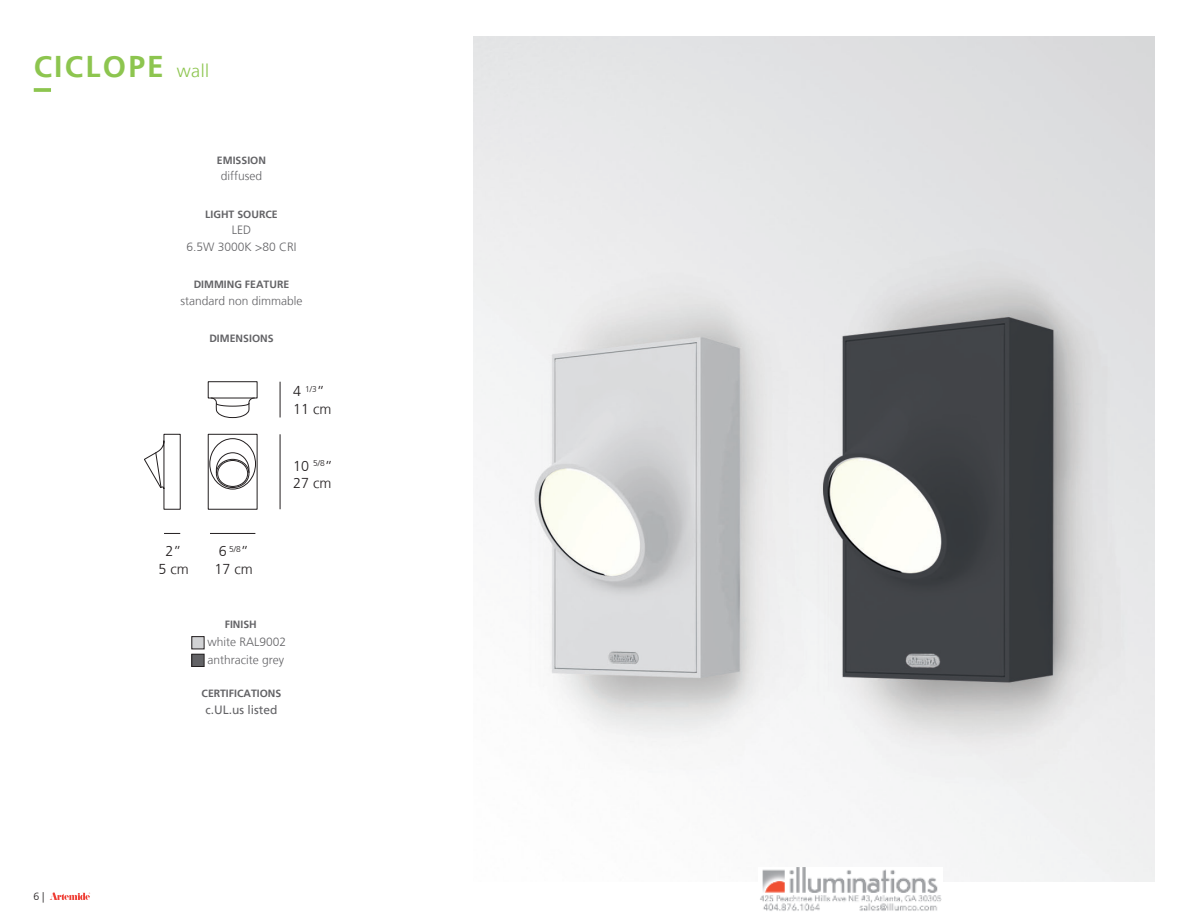
<style>
.page{position:relative;width:1188px;height:918px;background:#fff}
.page>*{position:absolute;margin:0;border:0;box-sizing:border-box;transform-origin:0 0}
.t1{font:700 30px "Frutiger LT";letter-spacing:.075em;color:#8dc54f}
.t2{font:300 14.4px/17.2px "Frutiger LT";color:#231f20}
.Color{font:300 12px "Frutiger LT";color:#636366}
.t3{font:12px "Frutiger LT";color:#636366}
.t4{font:700 10.5px "Frutiger LT";color:#636366}
.t5{font:300 10.5px "Frutiger LT";color:#231f20}
.t6{font:300 8.4px "Frutiger LT";color:#231f20}
.s1{font-weight:300;font-size:18px}
.s2{font-size:14.4px}
</style>
<div class="page">
<hr style="left:34px;top:88px;width:17px;height:4px;background:#93c859">
<img style="left:948px;top:36px;width:206px;height:846px">
<svg style="left:144px;top:434px;width:95px;height:76px"></svg>
<div style="left:217px;top:460px;width:31px;height:27px;border:1px solid #231f20;border-radius:50%"></div>
<div style="left:216px;top:459px;width:33px;height:29px;border:1px solid #231f20;border-radius:50%"></div>
<svg style="left:208px;top:381px;width:31px;height:37px"></svg>
<hr style="left:210px;top:533px;width:45px;height:1px;background:#231f20">
<svg style="left:164px;top:533px;width:16px;height:1px"></svg>
<div style="left:192px;top:637px;width:12px;height:12px;background:#d1d2d4"></div>
<div style="left:192px;top:636px;width:12px;height:13px;border:1px solid #231f20"></div>
<div style="left:192px;top:654px;width:12px;height:12px;background:#636366"></div>
<div style="left:192px;top:654px;width:12px;height:13px;border:1px solid #231f20"></div>
<svg style="left:50px;top:893px;width:40px;height:7px"></svg>
<img style="left:239px;top:36px;width:709px;height:829px">
<img style="left:760px;top:867px;width:182px;height:44px">
<p class="t1" style="left:34px;top:48px;width:177px">CICLOPE <span class="s1">wall</span></p>
<p class="t4" style="left:217px;top:154px;width:51px">EMISSION</p>
<p class="Color" style="left:221px;top:169px;width:43px">diffused</p>
<p class="t4" style="left:205px;top:208px;width:74px">LIGHT SOURCE</p>
<p class="Color" style="left:232px;top:223px;width:21px">LED</p>
<p class="Color" style="left:187px;top:240px;width:111px">6.5W 3000K &gt;80 CRI</p>
<p class="t4" style="left:194px;top:279px;width:97px">DIMMING FEATURE</p>
<p class="Color" style="left:180px;top:294px;width:124px">standard non dimmable</p>
<p class="t4" style="left:209px;top:333px;width:66px">DIMENSIONS</p>
<p class="t6" style="left:293px;top:384px;width:33px"><span class="s2">4</span> 1/3<span class="s2">”</span></p>
<p class="t2" style="left:293px;top:400px;width:40px">11 cm</p>
<p class="t5" style="left:33px;top:890px;width:13px">6 |</p>
<p class="t2" style="left:293px;top:457px;width:41px">10 <sup>5/8</sup>”<br>27 cm</p>
<p class="t2" style="left:158px;top:543px;width:32px;text-align:center">2”<br>5 cm</p>
<p class="t6" style="left:219px;top:544px;width:31px"><span class="s2">6</span> 5/8<span class="s2">”</span></p>
<p class="t2" style="left:215px;top:560px;width:40px">17 cm</p>
<p class="t4" style="left:225px;top:618px;width:34px">FINISH</p>
<p class="Color" style="left:207px;top:636px;width:80px">white RAL9002</p>
<p class="Color" style="left:207px;top:654px;width:78px">anthracite grey</p>
<p class="t4" style="left:202px;top:687px;width:81px">CERTIFICATIONS</p>
<p class="t3" style="left:205px;top:702px;width:74px">c.UL.us listed</p>
</div>
